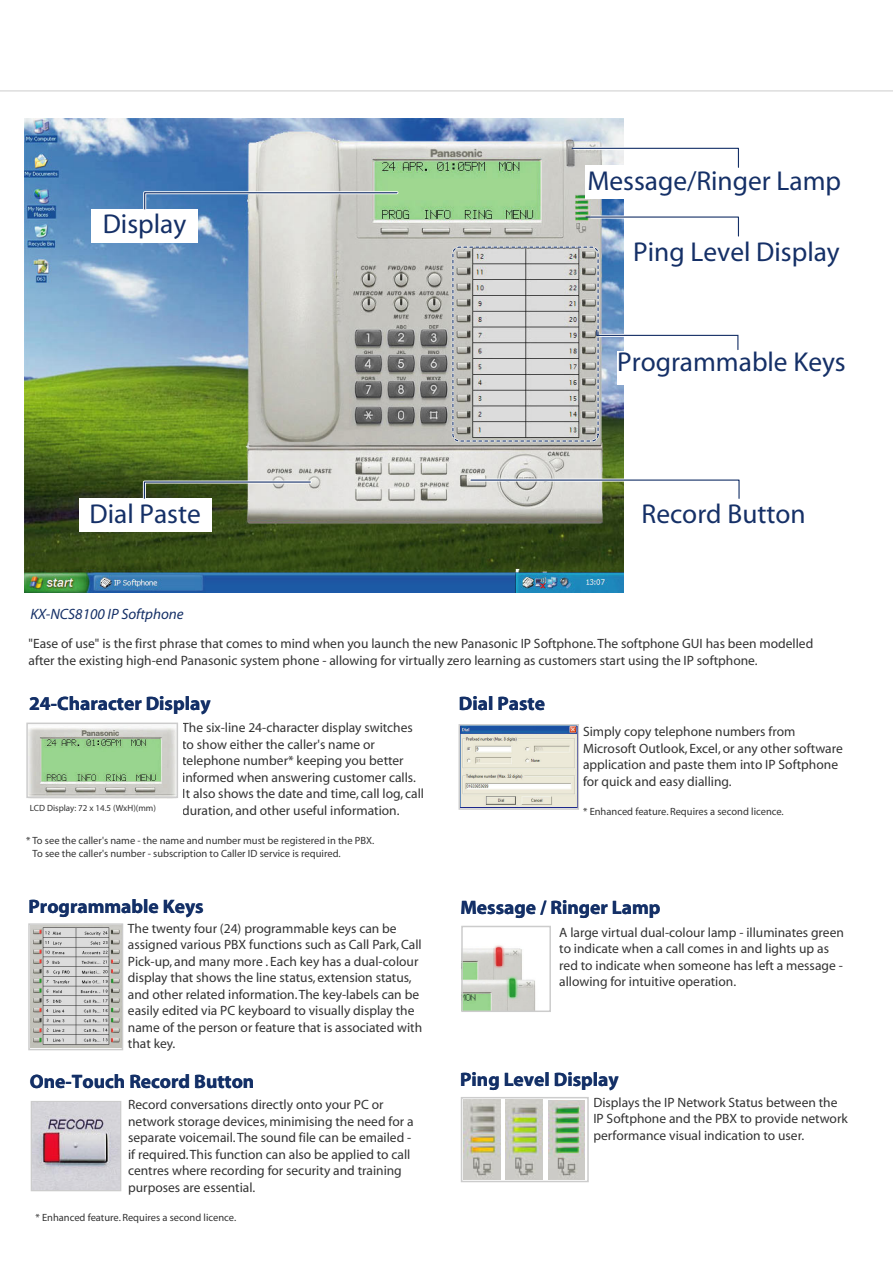
<style>
.page{position:relative;width:893px;height:1263px;background:#fff}
.page>*{position:absolute;margin:0;border:0;box-sizing:border-box;transform-origin:0 0}
.t1{font:27.3px "Myriad";color:#153067}
.t2{font:700 19.5px "Myriad";color:#072f67}
.t3{font:italic 15px "Myriad";color:#153067}
.t4{font:13.5px/16.5px "Myriad";color:#333}
.t5{font:10.5px/12.8px "Myriad";color:#333}
.t6{font:9px "Myriad";color:#333}
</style>
<div class="page">
<hr style="left:0;top:91px;width:893px;height:1px;background:#ccc">
<div style="left:28px;top:923px;width:95px;height:127px;border:2px solid #ccc"></div>
<img style="left:29px;top:728px;width:146px;height:67px">
<div style="left:26px;top:722px;width:152px;height:76px;border:2px solid #ccc"></div>
<img style="left:461px;top:727px;width:115px;height:80px">
<div style="left:458px;top:724px;width:121px;height:86px;border:2px solid #ccc"></div>
<div style="left:31px;top:1101px;width:90px;height:90px;border:2px solid #ccc"></div>
<img style="left:464px;top:945px;width:72px;height:64px">
<div style="left:461px;top:926px;width:90px;height:86px;border:2px solid #ccc"></div>
<img style="left:24px;top:119px;width:599px;height:474px">
<div style="left:585px;top:166px;width:258px;height:33px;background:#fff"></div>
<div style="left:91px;top:209px;width:107px;height:33px;background:#fff"></div>
<div style="left:617px;top:352px;width:240px;height:33px;background:#fff"></div>
<div style="left:79px;top:498px;width:132px;height:33px;background:#fff"></div>
<svg style="left:142px;top:190px;width:258px;height:22px;background:#9ab3c1"></svg>
<svg style="left:141px;top:479px;width:172px;height:22px;background:#88937d"></svg>
<svg style="left:468px;top:477px;width:272px;height:23px"></svg>
<svg style="left:571px;top:145px;width:168px;height:23px"></svg>
<svg style="left:585px;top:214px;width:154px;height:23px"></svg>
<div style="left:452px;top:246px;width:147px;height:196px;border:2px dashed #fff;border-radius:6px"></div>
<div style="left:452px;top:247px;width:147px;height:195px;border:1px dashed #153067;border-radius:6px"></div>
<svg style="left:596px;top:329px;width:143px;height:22px"></svg>
<div style="left:461px;top:1097px;width:128px;height:85px;border:2px solid #ccc"></div>
<img style="left:464px;top:1100px;width:36px;height:79px">
<img style="left:506px;top:1100px;width:37px;height:79px">
<img style="left:548px;top:1100px;width:37px;height:79px">
<img style="left:33px;top:1103px;width:86px;height:86px">
<img style="left:31px;top:925px;width:90px;height:123px">
<h1 class="t1" style="left:103px;top:211px;width:85px">Display</h1>
<h1 class="t1" style="left:587px;top:167px;width:255px">Message/Ringer Lamp</h1>
<h1 class="t1" style="left:633px;top:239px;width:208px">Ping Level Display</h1>
<h1 class="t1" style="left:617px;top:348px;width:230px">Programmable Keys</h1>
<h1 class="t1" style="left:90px;top:500px;width:113px">Dial Paste</h1>
<h1 class="t1" style="left:642px;top:500px;width:166px">Record Button</h1>
<p class="t3" style="left:30px;top:606px;width:155px">KX-NCS8100 IP Softphone</p>
<p class="t4" style="left:28px;top:636px;width:786px">"Ease of use" is the first phrase that comes to mind when you launch the new Panasonic IP Softphone.The softphone GUI has been modelled after the existing high-end Panasonic system phone - allowing for virtually zero learning as customers start using the IP softphone.</p>
<h2 class="t2" style="left:29px;top:693px;width:183px">24-Character Display</h2>
<p class="t4" style="left:182px;top:720px;width:243px">The six-line 24-character display switches to show either the caller's name or telephone number* keeping you better informed when answering customer calls.<br>It also shows the date and time, call log, call duration, and other useful information.</p>
<p class="t5" style="left:32px;top:835px;width:343px;text-indent:-6px">* To see the caller's name - the name and number must be registered in the PBX.<br>To see the caller's number - subscription to Caller ID service is required.</p>
<p class="t6" style="left:30px;top:803px;width:128px">LCD Display: 72 x 14.5 (WxH)(mm)</p>
<h2 class="t2" style="left:29px;top:896px;width:177px">Programmable Keys</h2>
<p class="t4" style="left:128px;top:921px;width:296px">The twenty four (24) programmable keys can be assigned various PBX functions such as Call Park,Call Pick-up, and many more . Each key has a dual-colour display that shows the line status, extension status, and other related information.The key-labels can be easily edited via PC keyboard to visually display the name of the person or feature that is associated with that key.</p>
<h2 class="t2" style="left:30px;top:1071px;width:226px">One-Touch Record Button</h2>
<p class="t4" style="left:128px;top:1097px;width:287px">Record conversations directly onto your PC or network storage devices, minimising the need for a separate voicemail.The sound file can be emailed - if required.This function can also be applied to call centres where recording for security and training purposes are essential.</p>
<p class="t5" style="left:35px;top:1211px;width:202px">* Enhanced feature. Requires a second licence.</p>
<h2 class="t2" style="left:459px;top:693px;width:88px">Dial Paste</h2>
<p class="t4" style="left:583px;top:724px;width:261px">Simply copy telephone numbers from Microsoft Outlook, Excel, or any other software application and paste them into IP Softphone for quick and easy dialling.</p>
<p class="t5" style="left:583px;top:806px;width:202px">* Enhanced feature. Requires a second licence.</p>
<h2 class="t2" style="left:460px;top:897px;width:202px">Message / Ringer Lamp</h2>
<p class="t4" style="left:559px;top:924px;width:286px">A large virtual dual-colour lamp - illuminates green to indicate when a call comes in and lights up as red to indicate when someone has left a message - allowing for intuitive operation.</p>
<h2 class="t2" style="left:460px;top:1069px;width:160px">Ping Level Display</h2>
<p class="t4" style="left:593px;top:1094px;width:256px">Displays the IP Network Status between the<br>IP Softphone and the PBX to provide network performance visual indication to user.</p>
</div>
